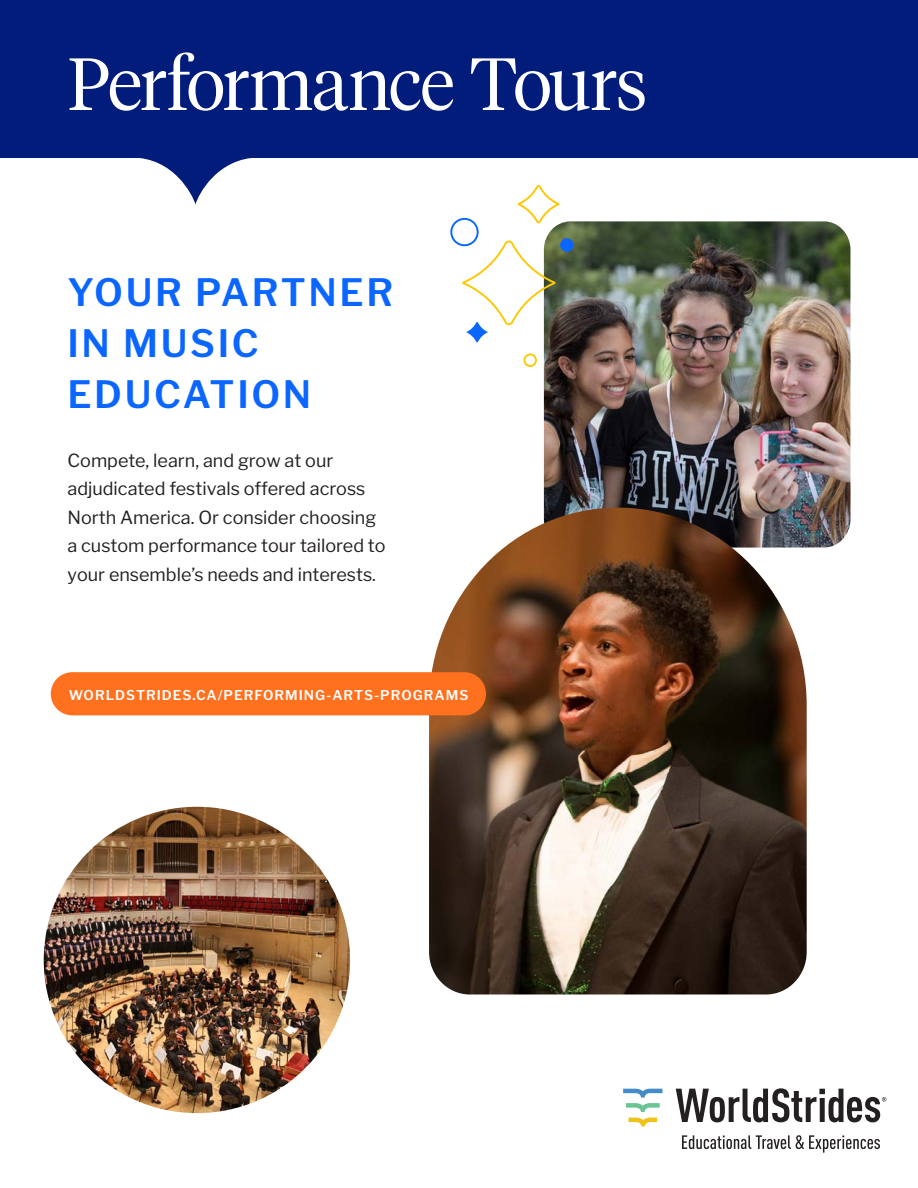
<style>
.page{position:relative;width:918px;height:1188px;background:#fff}
.page>*{position:absolute;margin:0;border:0;box-sizing:border-box;transform-origin:0 0}
.B2_Body_Text_10_14_-_Din_pro{font:300 73.5px "Tiempos Headline";letter-spacing:-.02em;color:#fff}
.t1{font:600 37.5px/51px "Libre Franklin";letter-spacing:.07em;color:#0b66ff}
.t2{font:18px/28.5px "Libre Franklin";color:#231f20}
.t3{font:600 13.5px "Libre Franklin";letter-spacing:.075em;color:#fff}
</style>
<div class="page">
<img style="left:544px;top:221px;width:306px;height:327px">
<svg style="left:623px;top:1089px;width:39px;height:23px"></svg>
<svg style="left:629px;top:1118px;width:28px;height:8px"></svg>
<svg style="left:682px;top:1135px;width:198px;height:18px"></svg>
<svg style="left:676px;top:1088px;width:210px;height:34px"></svg>
<svg style="left:140px;top:158px;width:420px;height:46px"></svg>
<div style="left:0;top:0;width:918px;height:158px;background:#021c7b"></div>
<img style="left:44px;top:807px;width:306px;height:306px;border-radius:153px">
<img style="left:429px;top:508px;width:378px;height:487px">
<svg style="left:450px;top:185px;width:109px;height:158px"></svg>
<svg style="left:523px;top:353px;width:14px;height:14px"></svg>
<div style="left:560px;top:238px;width:14px;height:14px;background:#0b66ff;border-radius:50%"></div>
<div style="left:51px;top:672px;width:435px;height:43px;background:#ff701f;border-radius:22px"></div>
<p class="B2_Body_Text_10_14_-_Din_pro" style="left:68px;top:39px;width:581px">Performance Tours</p>
<p class="t1" style="left:68px;top:267px;width:327px">YOUR PARTNER<br>IN MUSIC<br>EDUCATION</p>
<p class="t2" style="left:68px;top:446px;width:320px">Compete, learn, and grow at our adjudicated festivals offered across North America. Or consider choosing a custom performance tour tailored to your ensemble’s needs and interests.</p>
<p class="t3" style="left:69px;top:687px;width:401px">WORLDSTRIDES.CA/PERFORMING-ARTS-PROGRAMS</p>
</div>
